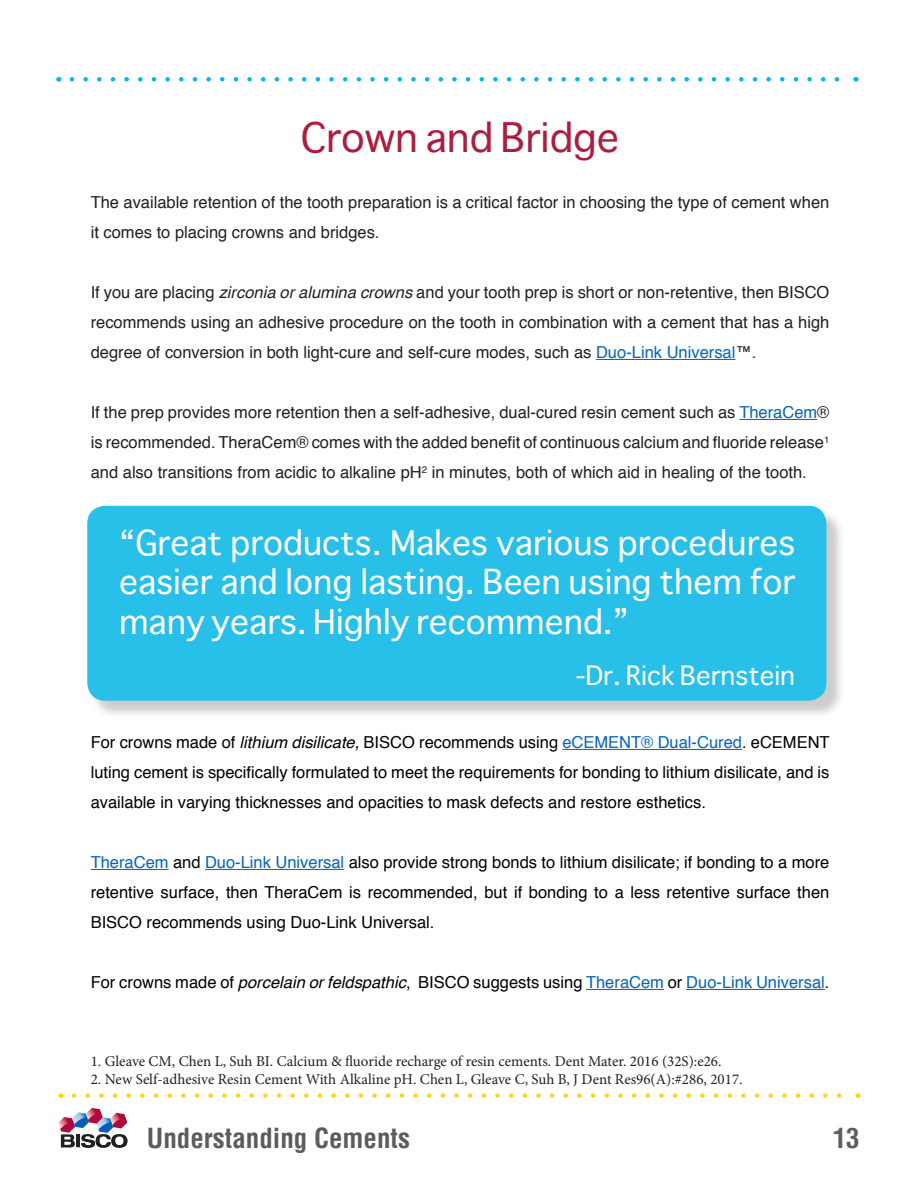
<style>
.page{position:relative;width:918px;height:1188px;background:#fff}
.page>*{position:absolute;margin:0;border:0;box-sizing:border-box;transform-origin:0 0}
.t1{font:39px "Sathu";color:#ae1d3e}
.t2{font:33px/39.6px "Sathu";color:#fff;text-align:justify}
.t3{font:700 condensed 27px "Helvetica";color:#5c5c5f}
.t4{font:700 condensed 27px "Helvetica";color:#5c5d5f}
.t5{font:25.5px "Sathu";color:#fff}
.t6{font:16.5px/30px "Helvetica";color:#231f20;text-align:justify}
.t7{font:16.5px/30px "Helvetica";color:#000;text-align:justify}
.t8{font:15px "Minion Pro";color:#231f20}
.s1{font-style:italic}
.s2{color:#0563c1}
</style>
<div class="page">
<svg style="left:74px;top:1093px;width:768px;height:5px"></svg>
<svg style="left:58px;top:1108px;width:69px;height:40px"></svg>
<svg style="left:72px;top:77px;width:768px;height:5px"></svg>
<hr style="left:596px;top:359px;width:139px;height:1px;background:#0563c1">
<hr style="left:739px;top:419px;width:78px;height:1px;background:#0563c1">
<hr style="left:562px;top:749px;width:180px;height:1px;background:#0563c1">
<hr style="left:91px;top:869px;width:78px;height:1px;background:#0563c1">
<hr style="left:205px;top:869px;width:139px;height:1px;background:#0563c1">
<hr style="left:586px;top:989px;width:78px;height:1px;background:#0563c1">
<hr style="left:686px;top:989px;width:139px;height:1px;background:#0563c1">
<div style="left:89px;top:508px;width:756px;height:211px;background:#231f20;opacity:.23"></div>
<div style="left:87px;top:506px;width:739px;height:195px;background:#28bfe8;border-radius:18px"></div>
<p class="t1" style="left:301px;top:105px;width:320px">Crown and Bridge</p>
<p class="t6" style="left:91px;top:188px;width:740px">The available retention of the tooth preparation is a critical factor in choosing the type of cement when it comes to placing crowns and bridges.</p>
<p class="t6" style="left:91px;top:278px;width:740px">If you are placing <span class="s1">zirconia or alumina crowns</span> and your tooth prep is short or non-retentive, then BISCO recommends using an adhesive procedure on the tooth in combination with a cement that has a high degree of conversion in both light-cure and self-cure modes, such as <span class="s2">Duo-Link Universal</span>™.</p>
<p class="t6" style="left:91px;top:398px;width:740px">If the prep provides more retention then a self-adhesive, dual-cured resin cement such as <span class="s2">TheraCem</span>® is recommended. TheraCem® comes with the added benefit of continuous calcium and fluoride release<sup>1 </sup>and also transitions from acidic to alkaline pH<sup>2</sup> in minutes, both of which aid in healing of the tooth.</p>
<p class="t2" style="left:119px;top:521px;width:678px">“Great products. Makes various procedures easier and long lasting. Been using them for many years. Highly recommend.”</p>
<p class="t5" style="left:576px;top:654px;width:221px">-Dr. Rick Bernstein</p>
<p class="t7" style="left:91px;top:728px;width:741px">For crowns made of <span class="s1">lithium disilicate,</span> BISCO recommends using <span class="s2">eCEMENT® Dual-Cured</span>. eCEMENT luting cement is specifically formulated to meet the requirements for bonding to lithium disilicate, and is available in varying thicknesses and opacities to mask defects and restore esthetics.</p>
<p class="t7" style="left:91px;top:848px;width:740px"><span class="s2">TheraCem</span> and <span class="s2">Duo-Link Universal</span> also provide strong bonds to lithium disilicate; if bonding to a more retentive surface, then TheraCem is recommended, but if bonding to a less retentive surface then BISCO recommends using Duo-Link Universal.</p>
<p class="t7" style="left:91px;top:968px;width:740px">For crowns made of <span class="s1">porcelain or feldspathic</span>, BISCO suggests using <span class="s2">TheraCem</span> or <span class="s2">Duo-Link Universal</span>.</p>
<p class="t8" style="left:91px;top:1051px;width:632px">1. Gleave CM, Chen L, Suh BI. Calcium &amp; fluoride recharge of resin cements. Dent Mater. 2016 (32S):e26.</p>
<p class="t8" style="left:91px;top:1069px;width:653px">2. New Self-adhesive Resin Cement With Alkaline pH. Chen L, Gleave C, Suh B, J Dent Res96(A):#286, 2017.</p>
<h3 class="t3" style="left:147px;top:1121px;width:265px">Understanding Cements</h3>
<h3 class="t4" style="left:833px;top:1121px;width:28px">13</h3>
</div>
